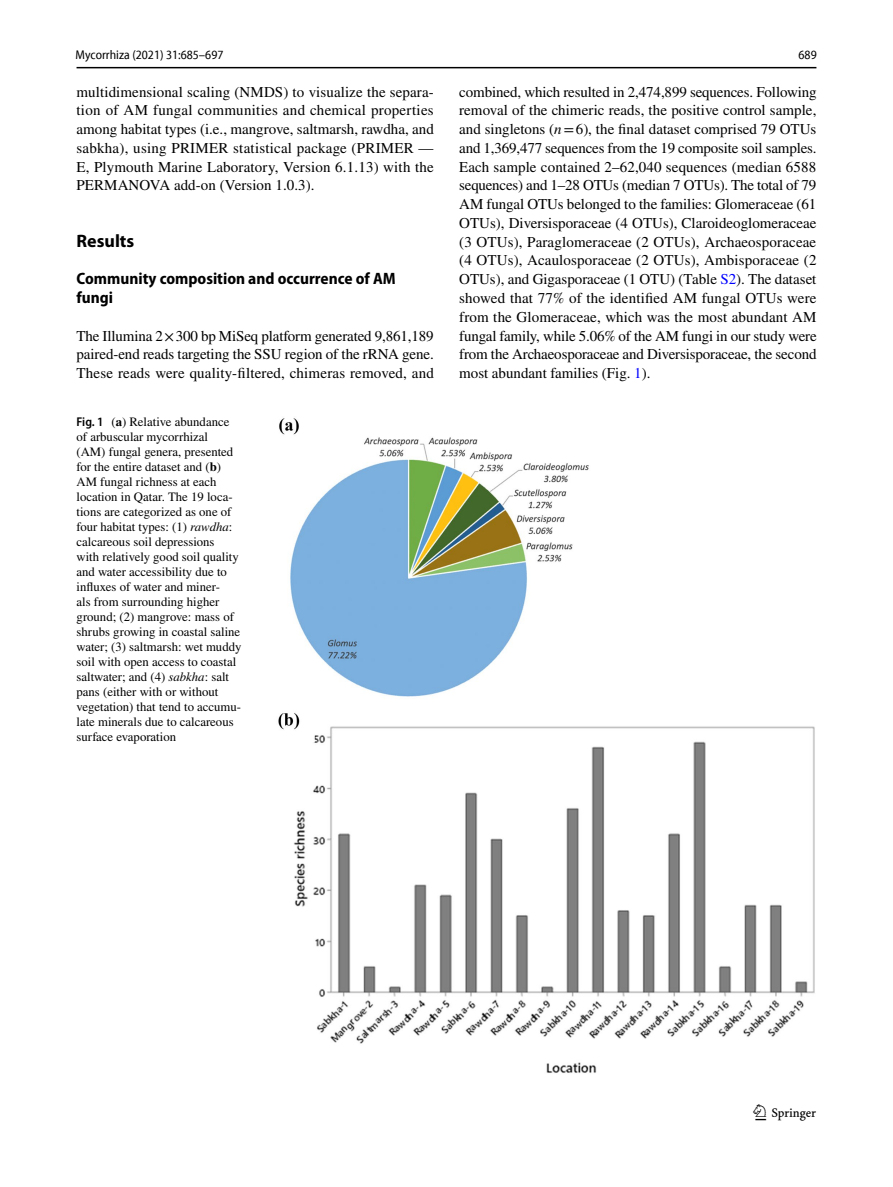
<style>
.page{position:relative;width:893px;height:1187px;background:#fff}
.page>*{position:absolute;margin:0;border:0;box-sizing:border-box;transform-origin:0 0}
.t1{font:22.5px "Springnew Regular 3";color:#000}
.t2{font:700 18px "Myriad Pro";color:#000}
.t3{font:700 semi-condensed 16.5px/18.8px "Myriad Pro";color:#000}
.t4{font:15px/18.8px "STIX";letter-spacing:.005em;color:#000;text-align:justify}
.t5{font:12.75px/15px "STIX";color:#000}
.t6{font:semi-condensed 12.75px "Myriad Pro Unic";color:#000}
.s1{font-family:"Myriad Pro";font-weight:600;font-stretch:semi-condensed}
.s2{font-weight:700}
.s3{font-style:italic}
.s4{color:#00f}
</style>
<div class="page">
<hr style="left:77px;top:67px;width:739px;height:1px;background:#000">
<img style="left:278px;top:418px;width:537px;height:655px">
<p class="t6" style="left:76px;top:50px;width:149px">Mycorrhiza (2021) 31:685–697</p>
<p class="t6" style="left:799px;top:50px;width:20px">689</p>
<p class="t4" style="left:77px;top:83px;width:359px">multidimensional scaling (NMDS) to visualize the separa&shy;tion of AM fungal communities and chemical properties among habitat types (i.e., mangrove, saltmarsh, rawdha, and sabkha), using PRIMER statistical package (PRIMER — E, Plymouth Marine Laboratory, Version 6.1.13) with the PERMANOVA add-on (Version 1.0.3).</p>
<p class="t2" style="left:77px;top:229px;width:59px">Results</p>
<p class="t3" style="left:77px;top:269px;width:321px">Community composition and occurrence of AM fungi</p>
<p class="t4" style="left:77px;top:327px;width:359px">The Illumina 2×300 bp MiSeq platform generated 9,861,189 paired-end reads targeting the SSU region of the rRNA gene.<br>These reads were quality-filtered, chimeras removed, and</p>
<p class="t5" style="left:77px;top:415px;width:166px"><span class="s1">Fig. 1</span> (<span class="s2">a</span>) Relative abundance of arbuscular mycorrhizal<br>(AM) fungal genera, presented for the entire dataset and (<span class="s2">b</span>)<br>AM fungal richness at each location in Qatar. The 19 loca&shy;tions are categorized as one of four habitat types: (1) <span class="s3">rawdha</span>: calcareous soil depressions<br>with relatively good soil quality and water accessibility due to influxes of water and miner-<br>als from surrounding higher ground; (2) mangrove: mass of shrubs growing in coastal saline water; (3) saltmarsh: wet muddy soil with open access to coastal saltwater; and (4) <span class="s3">sabkha</span>: salt pans (either with or without vegetation) that tend to accumu&shy;late minerals due to calcareous surface evaporation</p>
<p class="t4" style="left:459px;top:83px;width:359px">combined, which resulted in 2,474,899 sequences. Following removal of the chimeric reads, the positive control sample, and singletons (<span class="s3">n</span>=6), the final dataset comprised 79 OTUs and 1,369,477 sequences from the 19 composite soil samples.<br>Each sample contained 2–62,040 sequences (median 6588 sequences) and 1–28 OTUs (median 7 OTUs). The total of 79<br>AM fungal OTUs belonged to the families: Glomeraceae (61<br>OTUs), Diversisporaceae (4 OTUs), Claroideoglomeraceae (3 OTUs), Paraglomeraceae (2 OTUs), Archaeosporaceae (4 OTUs), Acaulosporaceae (2 OTUs), Ambisporaceae (2<br>OTUs), and Gigasporaceae (1 OTU) (Table <span class="s4">S2</span>). The dataset showed that 77% of the identified AM fungal OTUs were from the Glomeraceae, which was the most abundant AM fungal family, while 5.06% of the AM fungi in our study were from the Archaeosporaceae and Diversisporaceae, the second most abundant families (Fig. <span class="s4">1</span>).</p>
<h1 class="t1" style="left:755px;top:1104px;width:62px">1 3</h1>
</div>
